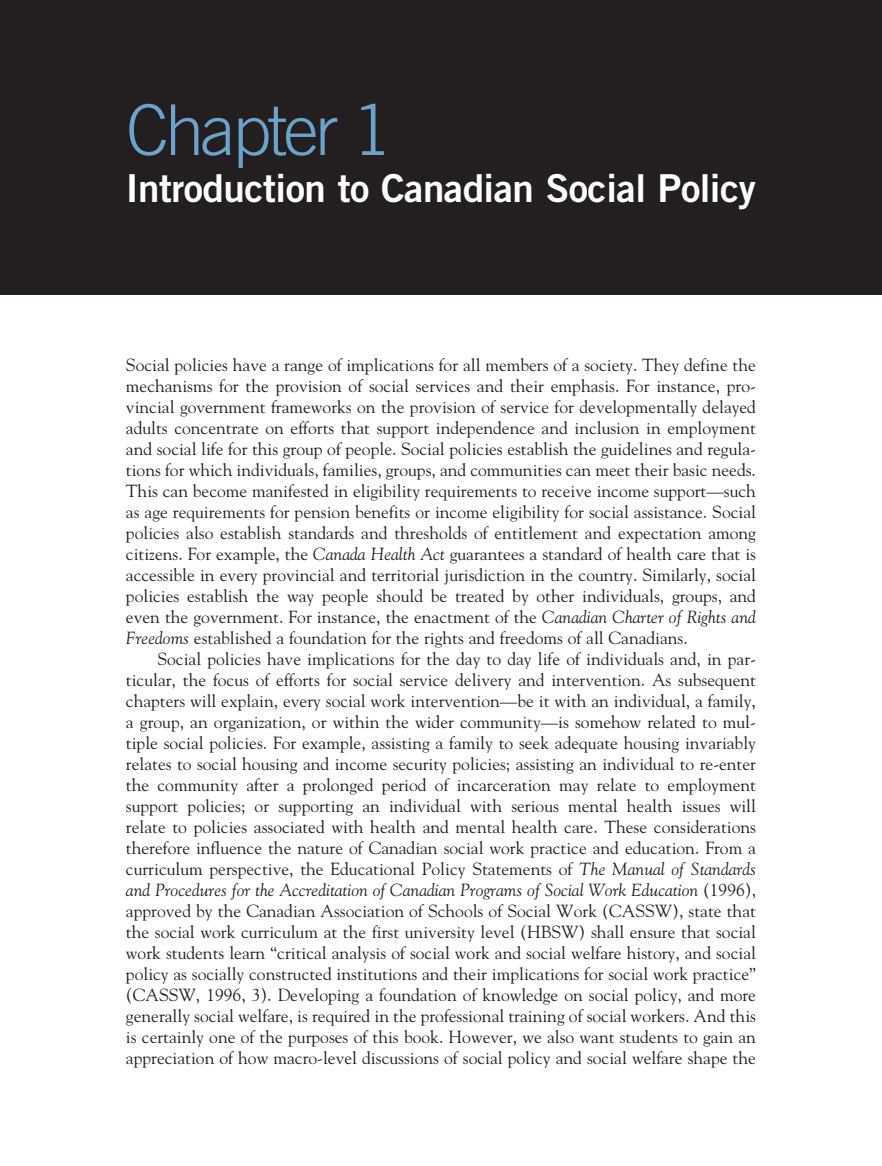
<style>
.page{position:relative;width:882px;height:1166px;background:#fff}
.page>*{position:absolute;margin:0;border:0;box-sizing:border-box;transform-origin:0 0}
.t1{font:300 70px "Trade Gothic LT Pro";letter-spacing:-.05em;color:#6ba3cb}
.t2{font:38.5px "Trade Gothic LT Pro Bd 2";letter-spacing:-.015em;color:#fff}
.t3{font:17.5px "Goudy Std";color:#231f20}
.t4{font:italic 17.5px "Goudy Std";color:#231f20}
.s1{font-style:italic}
.s2{font-style:normal}
</style>
<div class="page">
<div style="left:0;top:0;width:882px;height:295px;background:#231f20"></div>
<p class="t1" style="left:126px;top:88px;width:267px">Chapter 1</p>
<p class="t2" style="left:126px;top:165px;width:631px">Introduction to Canadian Social Policy</p>
<p class="t3" style="left:126px;top:354px;width:631px">Social policies have a range of implications for all members of a society. They define the</p>
<p class="t3" style="left:126px;top:375px;width:631px">mechanisms for the provision of social services and their emphasis. For instance, pro-</p>
<p class="t3" style="left:126px;top:396px;width:632px">vincial government frameworks on the provision of service for developmentally delayed</p>
<p class="t3" style="left:126px;top:417px;width:631px">adults concentrate on efforts that support independence and inclusion in employment</p>
<p class="t3" style="left:126px;top:438px;width:631px">and social life for this group of people. Social policies establish the guidelines and regula-</p>
<p class="t3" style="left:126px;top:459px;width:631px">tions for which individuals, families, groups, and communities can meet their basic needs.</p>
<p class="t3" style="left:126px;top:480px;width:632px">This can become manifested in eligibility requirements to receive income support—such</p>
<p class="t3" style="left:126px;top:501px;width:632px">as age requirements for pension benefits or income eligibility for social assistance. Social</p>
<p class="t3" style="left:126px;top:522px;width:632px">policies also establish standards and thresholds of entitlement and expectation among</p>
<p class="t3" style="left:126px;top:543px;width:632px">citizens. For example, the <span class="s1">Canada Health Act</span> guarantees a standard of health care that is</p>
<p class="t3" style="left:126px;top:564px;width:632px">accessible in every provincial and territorial jurisdiction in the country. Similarly, social</p>
<p class="t3" style="left:126px;top:585px;width:632px">policies establish the way people should be treated by other individuals, groups, and</p>
<p class="t3" style="left:126px;top:606px;width:631px">even the government. For instance, the enactment of the <span class="s1">Canadian Charter of Rights and</span></p>
<p class="t3" style="left:126px;top:627px;width:563px"><span class="s1">Freedoms</span> established a foundation for the rights and freedoms of all Canadians.</p>
<p class="t3" style="left:157px;top:648px;width:600px">Social policies have implications for the day to day life of individuals and, in par-</p>
<p class="t3" style="left:126px;top:669px;width:631px">ticular, the focus of efforts for social service delivery and intervention. As subsequent</p>
<p class="t3" style="left:126px;top:690px;width:631px">chapters will explain, every social work intervention—be it with an individual, a family,</p>
<p class="t3" style="left:126px;top:711px;width:631px">a group, an organization, or within the wider community—is somehow related to mul-</p>
<p class="t3" style="left:126px;top:732px;width:631px">tiple social policies. For example, assisting a family to seek adequate housing invariably</p>
<p class="t3" style="left:126px;top:753px;width:632px">relates to social housing and income security policies; assisting an individual to re-enter</p>
<p class="t3" style="left:126px;top:774px;width:632px">the community after a prolonged period of incarceration may relate to employment</p>
<p class="t3" style="left:126px;top:795px;width:632px">support policies; or supporting an individual with serious mental health issues will</p>
<p class="t3" style="left:126px;top:816px;width:631px">relate to policies associated with health and mental health care. These considerations</p>
<p class="t3" style="left:126px;top:837px;width:632px">therefore influence the nature of Canadian social work practice and education. From a</p>
<p class="t3" style="left:126px;top:858px;width:631px">curriculum perspective, the Educational Policy Statements of <span class="s1">The Manual of Standards</span></p>
<p class="t4" style="left:126px;top:879px;width:632px">and Procedures for the Accreditation of Canadian Programs of Social Work Education <span class="s2">(1996),</span></p>
<p class="t3" style="left:126px;top:900px;width:631px">approved by the Canadian Association of Schools of Social Work (CASSW), state that</p>
<p class="t3" style="left:126px;top:921px;width:631px">the social work curriculum at the first university level (HBSW) shall ensure that social</p>
<p class="t3" style="left:126px;top:942px;width:631px">work students learn “critical analysis of social work and social welfare history, and social</p>
<p class="t3" style="left:126px;top:963px;width:632px">policy as socially constructed institutions and their implications for social work practice”</p>
<p class="t3" style="left:126px;top:984px;width:632px">(CASSW, 1996, 3). Developing a foundation of knowledge on social policy, and more</p>
<p class="t3" style="left:126px;top:1005px;width:632px">generally social welfare, is required in the professional training of social workers. And this</p>
<p class="t3" style="left:126px;top:1026px;width:631px">is certainly one of the purposes of this book. However, we also want students to gain an</p>
<p class="t3" style="left:126px;top:1047px;width:631px">appreciation of how macro-level discussions of social policy and social welfare shape the</p>
</div>
